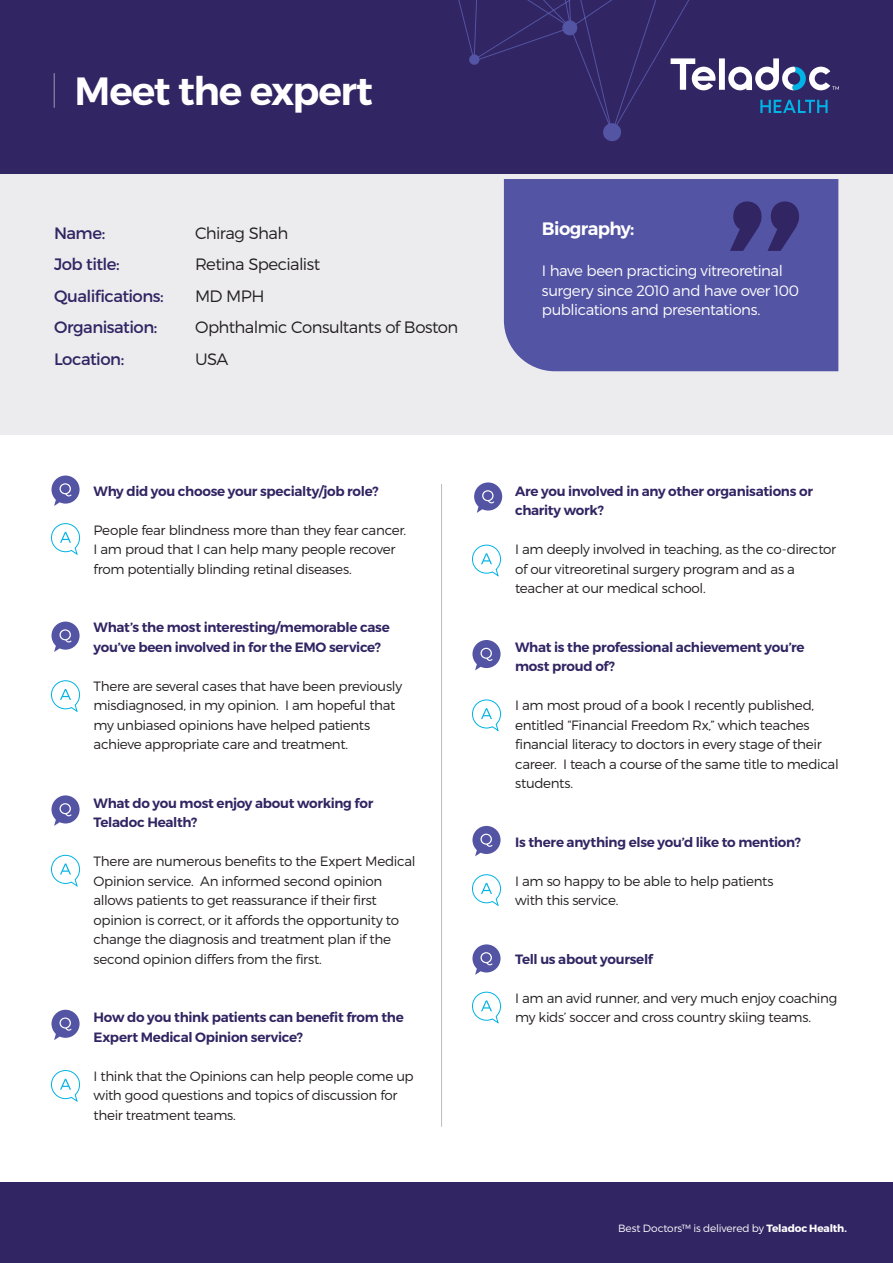
<style>
.page{position:relative;width:893px;height:1263px;background:#fff}
.page>*{position:absolute;margin:0;border:0;box-sizing:border-box;transform-origin:0 0}
.t1{font:600 39.3px "Montserrat";letter-spacing:-.035em;color:#fff}
.t2{font:600 18px "Montserrat";letter-spacing:-.035em;color:#fff}
.t3{font:300 16.5px "Montserrat";letter-spacing:-.04em;color:#231f20}
.t4{font:16.5px "Montserrat";letter-spacing:-.035em;color:#312563}
.t5{font:300 15px/19.5px "Montserrat";letter-spacing:-.03em;color:#fff}
.t6{font:300 13.5px/19.5px "Montserrat";letter-spacing:-.025em;color:#231f20}
.t7{font:600 13.5px/19.5px "Montserrat";letter-spacing:-.02em;color:#312563}
.t8{font:300 10.5px "Montserrat";letter-spacing:-.015em;color:#fff}
.s1{font-weight:700}
</style>
<div class="page">
<div style="left:0;top:0;width:893px;height:174px;background:#312563"></div>
<svg style="left:603px;top:128px;width:18px;height:14px"></svg>
<svg style="left:458px;top:0;width:231px;height:128px"></svg>
<div style="left:0;top:174px;width:893px;height:261px;background:#ececee"></div>
<div style="left:0;top:1182px;width:893px;height:81px;background:#312563"></div>
<svg style="left:671px;top:58px;width:168px;height:55px"></svg>
<hr style="left:54px;top:73px;width:1px;height:35px;background:#fff">
<svg style="left:51px;top:475px;width:29px;height:31px"></svg>
<svg style="left:472px;top:640px;width:29px;height:30px"></svg>
<svg style="left:472px;top:826px;width:29px;height:30px"></svg>
<svg style="left:472px;top:944px;width:29px;height:31px"></svg>
<svg style="left:474px;top:482px;width:28px;height:31px"></svg>
<svg style="left:51px;top:622px;width:29px;height:30px"></svg>
<svg style="left:51px;top:795px;width:29px;height:31px"></svg>
<svg style="left:51px;top:1010px;width:29px;height:30px"></svg>
<svg style="left:51px;top:523px;width:30px;height:32px"></svg>
<svg style="left:472px;top:544px;width:29px;height:33px"></svg>
<svg style="left:472px;top:699px;width:29px;height:33px"></svg>
<svg style="left:472px;top:874px;width:29px;height:33px"></svg>
<svg style="left:472px;top:991px;width:29px;height:33px"></svg>
<svg style="left:51px;top:680px;width:30px;height:33px"></svg>
<svg style="left:51px;top:854px;width:30px;height:33px"></svg>
<svg style="left:51px;top:1070px;width:30px;height:32px"></svg>
<hr style="left:441px;top:484px;width:1px;height:643px;background:#808285">
<div style="left:504px;top:179px;width:334px;height:192px;background:#5354a4"></div>
<svg style="left:730px;top:201px;width:69px;height:50px"></svg>
<h1 class="t1" style="left:75px;top:66px;width:300px">Meet the expert</h1>
<p class="t4" style="left:54px;top:223px;width:53px">Name:</p>
<p class="t3" style="left:195px;top:223px;width:95px">Chirag Shah</p>
<p class="t4" style="left:54px;top:254px;width:67px">Job title:</p>
<p class="t3" style="left:195px;top:255px;width:127px">Retina Specialist</p>
<p class="t4" style="left:54px;top:286px;width:111px">Qualifications:</p>
<p class="t3" style="left:195px;top:286px;width:71px">MD MPH</p>
<p class="t4" style="left:54px;top:317px;width:105px">Organisation:</p>
<p class="t3" style="left:195px;top:317px;width:265px">Ophthalmic Consultants of Boston</p>
<p class="t4" style="left:54px;top:349px;width:72px">Location:</p>
<p class="t3" style="left:195px;top:349px;width:35px">USA</p>
<p class="t7" style="left:94px;top:481px;width:287px">Why did you choose your specialty/job role?</p>
<p class="t6" style="left:94px;top:520px;width:314px">People fear blindness more than they fear cancer.<br>I am proud that I can help many people recover from potentially blinding retinal diseases.</p>
<p class="t7" style="left:94px;top:618px;width:298px">What’s the most interesting/memorable case you’ve been involved in for the EMO service?</p>
<p class="t6" style="left:94px;top:676px;width:310px">There are several cases that have been previously misdiagnosed, in my opinion. I am hopeful that my unbiased opinions have helped patients achieve appropriate care and treatment.</p>
<p class="t7" style="left:94px;top:793px;width:281px">What do you most enjoy about working for<br>Teladoc Health?</p>
<p class="t6" style="left:94px;top:852px;width:323px">There are numerous benefits to the Expert Medical Opinion service. An informed second opinion allows patients to get reassurance if their first opinion is correct, or it affords the opportunity to change the diagnosis and treatment plan if the second opinion differs from the first.</p>
<p class="t7" style="left:94px;top:1008px;width:312px">How do you think patients can benefit from the<br>Expert Medical Opinion service?</p>
<p class="t6" style="left:94px;top:1066px;width:322px">I think that the Opinions can help people come up with good questions and topics of discussion for their treatment teams.</p>
<h2 class="t2" style="left:542px;top:217px;width:94px">Biography:</h2>
<p class="t5" style="left:542px;top:261px;width:259px">I have been practicing vitreoretinal surgery since 2010 and have over 100 publications and presentations.</p>
<p class="t7" style="left:515px;top:481px;width:299px">Are you involved in any other organisations or charity work?</p>
<p class="t6" style="left:515px;top:540px;width:322px">I am deeply involved in teaching, as the co-director of our vitreoretinal surgery program and as a teacher at our medical school.</p>
<p class="t7" style="left:515px;top:637px;width:291px">What is the professional achievement you’re most proud of?</p>
<p class="t6" style="left:515px;top:695px;width:325px">I am most proud of a book I recently published, entitled “Financial Freedom Rx,” which teaches financial literacy to doctors in every stage of their career. I teach a course of the same title to medical students.</p>
<p class="t7" style="left:515px;top:832px;width:287px">Is there anything else you’d like to mention?</p>
<p class="t6" style="left:515px;top:871px;width:260px">I am so happy to be able to help patients with this service.</p>
<p class="t7" style="left:515px;top:949px;width:139px">Tell us about yourself</p>
<p class="t6" style="left:515px;top:988px;width:324px">I am an avid runner, and very much enjoy coaching my kids’ soccer and cross country skiing teams.</p>
<p class="t8" style="left:618px;top:1222px;width:230px">Best Doctors™ is delivered by <span class="s1">Teladoc Health.</span></p>
</div>
